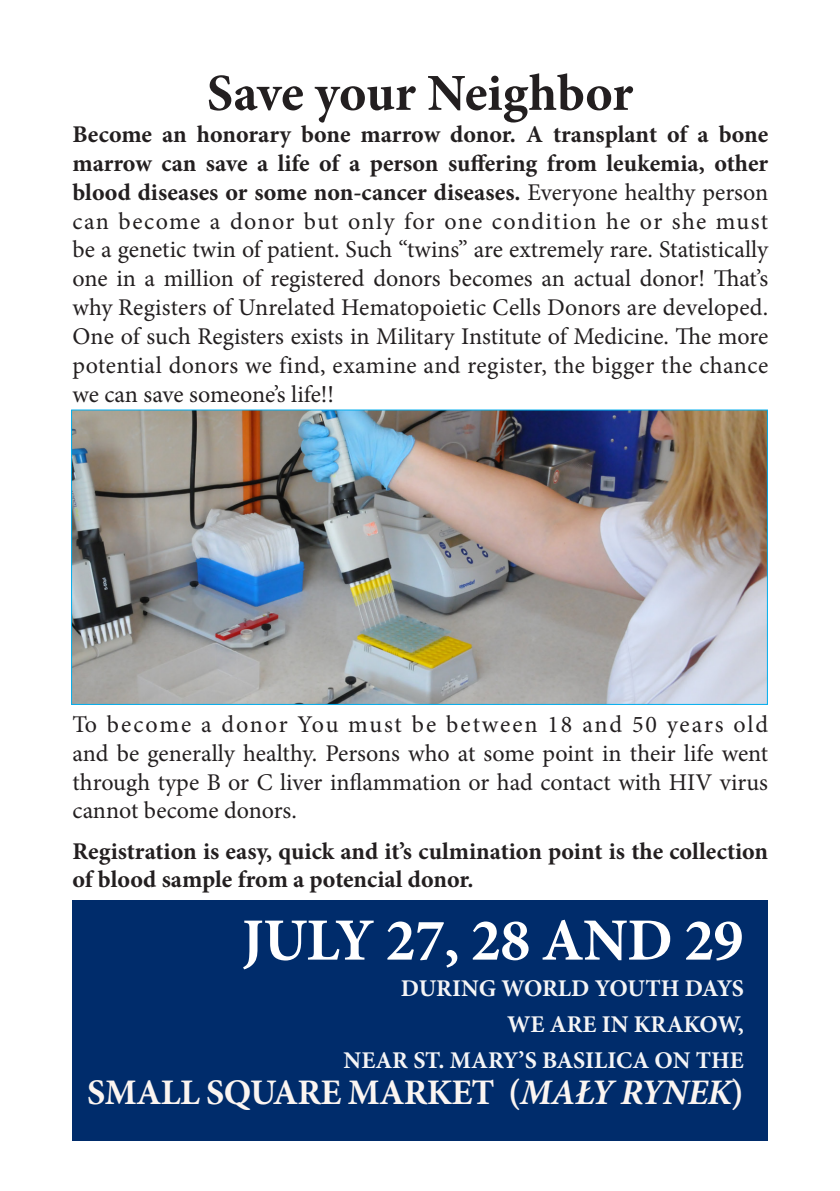
<style>
.page{position:relative;width:840px;height:1191px;background:#fff}
.page>*{position:absolute;margin:0;border:0;box-sizing:border-box;transform-origin:0 0}
.t1{font:700 60px "Minion Pro";letter-spacing:-.01em;color:#fff}
.t2{font:700 52px "Minion Pro";letter-spacing:-.005em;color:#231f20}
.t3{font:700 36px "Minion Pro";letter-spacing:-.02em;color:#fbf5f1}
.t4{font:24px/28.8px "Minion Pro";color:#231f20;text-align:justify}
.t5{font:700 24px/28.8px "Minion Pro";color:#231f20}
.t6{font:700 24px "Minion Pro";color:#f5f5f6}
.s1{font-weight:700}
.s2{font-style:italic}
</style>
<div class="page">
<div style="left:72px;top:900px;width:695px;height:241px;background:#002c6b"></div>
<img style="left:73px;top:412px;width:692px;height:290px">
<p class="t2" style="left:207px;top:57px;width:427px">Save your Neighbor</p>
<p class="t4" style="left:72px;top:120px;width:697px"><span class="s1">Become an honorary bone marrow donor. A transplant of a bone marrow can save a life of a person suffering from leukemia, other blood diseases or some non-cancer diseases.</span> Everyone healthy person can become a donor but only for one condition he or she must be a genetic twin of patient. Such “twins” are extremely rare. Statistically one in a million of registered donors becomes an actual donor! That’s why Registers of Unrelated Hematopoietic Cells Donors are developed.<br>One of such Registers exists in Military Institute of Medicine. The more potential donors we find, examine and register, the bigger the chance we can save someone’s life!!</p>
<p class="t4" style="left:72px;top:710px;width:697px">To become a donor You must be between 18 and 50 years old and be generally healthy. Persons who at some point in their life went through type B or C liver inflammation or had contact with HIV virus cannot become donors.</p>
<p class="t5" style="left:72px;top:836px;width:697px">Registration is easy, quick and it’s culmination point is the collection of blood sample from a potencial donor.</p>
<p class="t1" style="left:242px;top:898px;width:503px">JULY 27, 28 AND 29</p>
<p class="t6" style="left:400px;top:971px;width:344px">DURING WORLD YOUTH DAYS</p>
<p class="t6" style="left:506px;top:1007px;width:238px">WE ARE IN KRAKOW,</p>
<p class="t6" style="left:343px;top:1043px;width:401px">NEAR ST. MARY’S BASILICA ON THE</p>
<p class="t3" style="left:87px;top:1066px;width:657px">SMALL SQUARE MARKET (<span class="s2">MAŁY RYNEK</span>)</p>
</div>
